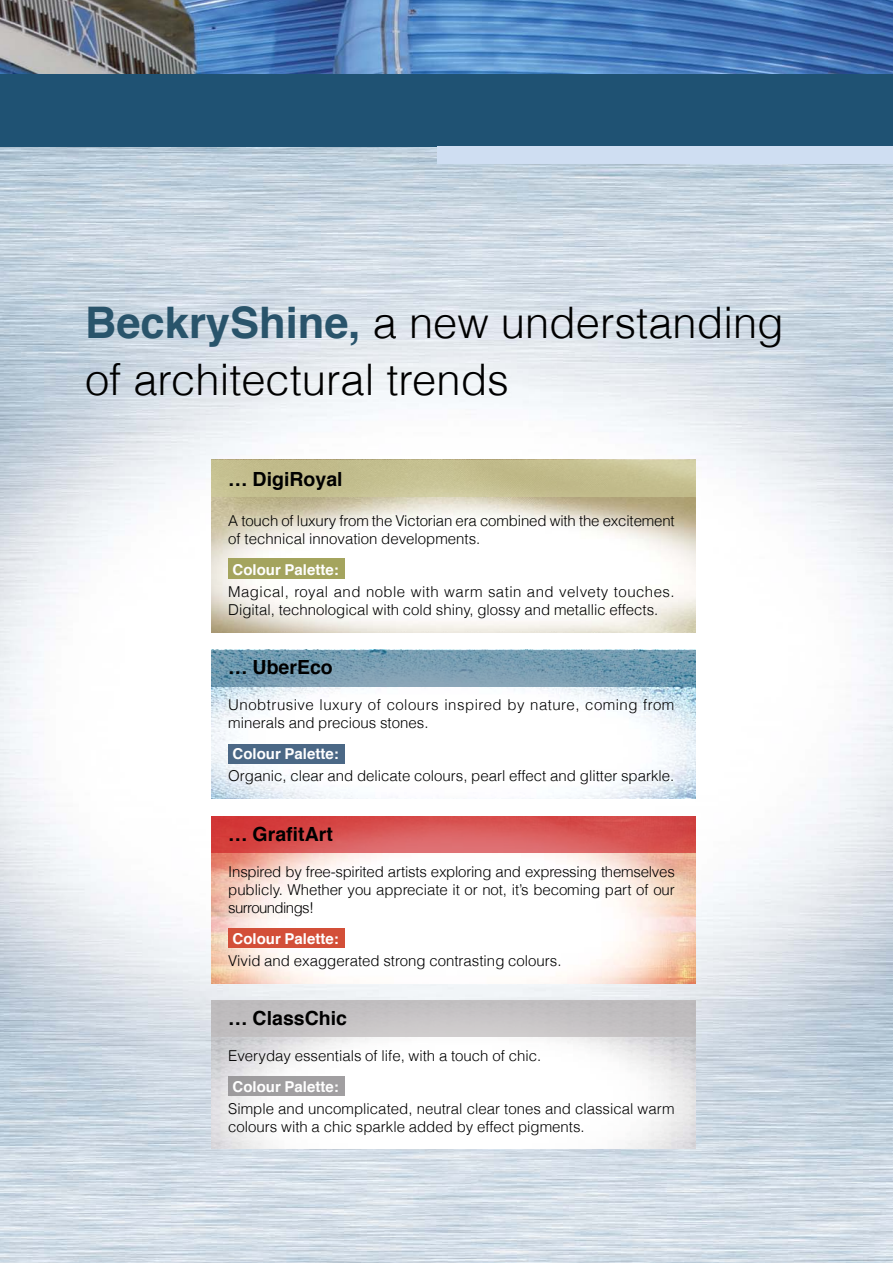
<style>
.page{position:relative;width:893px;height:1263px;background:#fff}
.page>*{position:absolute;margin:0;border:0;box-sizing:border-box;transform-origin:0 0}
.t1{font:300 43.5px/57px "Helvetica";color:#000}
.t2{font:700 19.5px "Helvetica";color:#000}
.t3{font:300 15px/18px "Helvetica";color:#000}
.t4{font:300 15px/18px "Helvetica";letter-spacing:.03em;color:#000}
.t5{font:700 15px "Helvetica";color:#fff}
.s1{font-weight:700;color:#29546b}
</style>
<div class="page">
<img style="left:0;top:147px;width:893px;height:1116px">
<img style="left:0;top:0;width:893px;height:74px">
<div style="left:0;top:74px;width:893px;height:73px;background:#1f5273"></div>
<div style="left:438px;top:147px;width:455px;height:17px;background:#cfdef2"></div>
<img style="left:212px;top:649px;width:484px;height:150px">
<img style="left:212px;top:496px;width:484px;height:136px">
<svg style="left:212px;top:460px;width:484px;height:36px;background:#c4bf8f"></svg>
<svg style="left:212px;top:650px;width:484px;height:36px;background:#749bb0"></svg>
<img style="left:212px;top:852px;width:484px;height:131px">
<img style="left:212px;top:1036px;width:484px;height:113px">
<div style="left:212px;top:1000px;width:484px;height:36px;background:#c3c0c2"></div>
<div style="left:229px;top:559px;width:116px;height:20px;background:#a4a45e"></div>
<div style="left:229px;top:745px;width:116px;height:19px;background:#4b6886"></div>
<div style="left:229px;top:928px;width:116px;height:20px;background:#d34f38"></div>
<div style="left:229px;top:1077px;width:116px;height:19px;background:#a19fa1"></div>
<svg style="left:212px;top:816px;width:484px;height:36px;background:#d75352"></svg>
<h1 class="t1" style="left:85px;top:293px;width:700px"><span class="s1">BeckryShine,</span> a new understanding of architectural trends</h1>
<h2 class="t2" style="left:228px;top:464px;width:116px">… DigiRoyal</h2>
<p class="t3" style="left:228px;top:511px;width:448px">A touch of luxury from the Victorian era combined with the excitement of technical innovation developments.</p>
<p class="t5" style="left:233px;top:557px;width:108px">Colour Palette:</p>
<p class="t3" style="left:228px;top:582px;width:448px">Magical, royal and noble with warm satin and velvety touches.<br>Digital, technological with cold shiny, glossy and metallic effects.</p>
<h2 class="t2" style="left:228px;top:652px;width:106px">… UberEco</h2>
<p class="t4" style="left:228px;top:696px;width:448px">Unobtrusive luxury of colours inspired by nature, coming from minerals and precious stones.</p>
<p class="t5" style="left:233px;top:742px;width:108px">Colour Palette:</p>
<p class="t3" style="left:228px;top:767px;width:448px">Organic, clear and delicate colours, pearl effect and glitter sparkle.</p>
<h2 class="t2" style="left:228px;top:818px;width:106px">… GrafitArt</h2>
<p class="t3" style="left:228px;top:862px;width:448px;text-align:justify">Inspired by free-spirited artists exploring and expressing themselves publicly. Whether you appreciate it or not, it’s becoming part of our surroundings!</p>
<p class="t5" style="left:233px;top:926px;width:108px">Colour Palette:</p>
<p class="t3" style="left:228px;top:951px;width:335px">Vivid and exaggerated strong contrasting colours.</p>
<h2 class="t2" style="left:228px;top:1003px;width:120px">… ClassChic</h2>
<p class="t3" style="left:228px;top:1047px;width:314px">Everyday essentials of life, with a touch of chic.</p>
<p class="t5" style="left:233px;top:1075px;width:108px">Colour Palette:</p>
<p class="t3" style="left:228px;top:1100px;width:448px">Simple and uncomplicated, neutral clear tones and classical warm colours with a chic sparkle added by effect pigments.</p>
</div>
